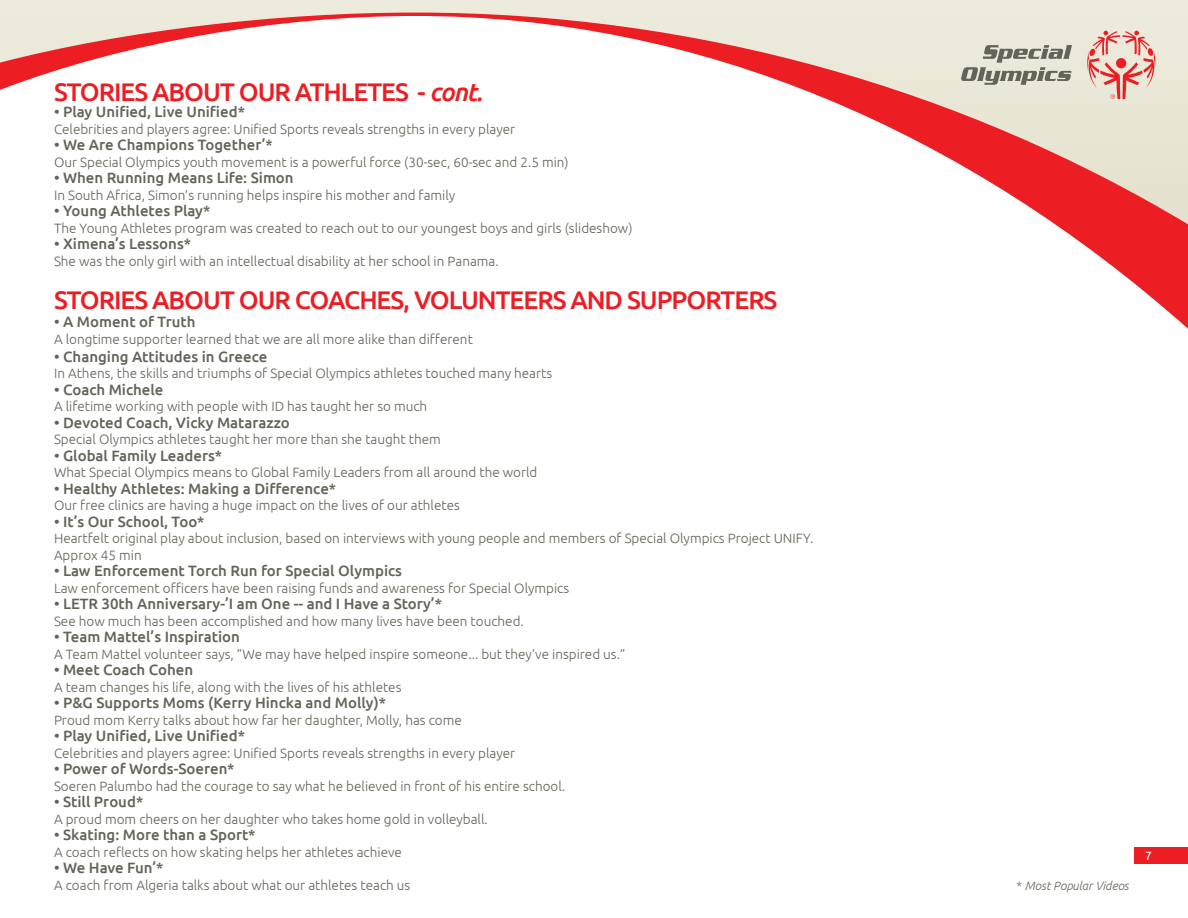
<style>
.page{position:relative;width:1188px;height:918px;background:#fff}
.page>*{position:absolute;margin:0;border:0;box-sizing:border-box;transform-origin:0 0}
.t1{font:500 25.5px "Ubuntu";letter-spacing:-.04em;color:#ed1d24}
.t2{font:500 15px "Ubuntu";color:#636359}
.t3{font:300 13.5px/16.5px "Ubuntu";color:#636359}
.t4{font:italic 300 12px "Ubuntu";color:#636359}
.t5{font:12px "Ubuntu";color:#fff}
.s1{font-style:italic}
.s2{font-style:normal}
</style>
<div class="page">
<div style="left:1134px;top:848px;width:54px;height:16px;background:#ed1d24"></div>
<svg style="left:1055px;top:224px;width:133px;height:105px"></svg>
<svg style="left:0;top:0;width:1188px;height:224px"></svg>
<svg style="left:1086px;top:31px;width:71px;height:68px;background:#eab7ac"></svg>
<svg style="left:961px;top:45px;width:111px;height:40px;background:#b9b8aa"></svg>
<h1 class="t1" style="left:54px;top:75px;width:431px">STORIES ABOUT OUR ATHLETES - <span class="s1">cont.</span></h1>
<p class="t2" style="left:54px;top:102px;width:192px">• Play Unified, Live Unified*</p>
<p class="t3" style="left:54px;top:120px;width:463px">Celebrities and players agree: Unified Sports reveals strengths in every player</p>
<p class="t2" style="left:54px;top:135px;width:220px">• We Are Champions Together’*</p>
<p class="t3" style="left:54px;top:153px;width:516px">Our Special Olympics youth movement is a powerful force (30-sec, 60-sec and 2.5 min)</p>
<p class="t2" style="left:54px;top:168px;width:241px">• When Running Means Life: Simon</p>
<p class="t3" style="left:54px;top:186px;width:403px">In South Africa, Simon’s running helps inspire his mother and family</p>
<p class="t2" style="left:54px;top:201px;width:158px">• Young Athletes Play*</p>
<p class="t3" style="left:54px;top:219px;width:580px">The Young Athletes program was created to reach out to our youngest boys and girls (slideshow)</p>
<p class="t2" style="left:54px;top:234px;width:139px">• Ximena’s Lessons*</p>
<p class="t3" style="left:54px;top:252px;width:446px">She was the only girl with an intellectual disability at her school in Panama.</p>
<h1 class="t1" style="left:54px;top:284px;width:725px">STORIES ABOUT OUR COACHES, VOLUNTEERS AND SUPPORTERS</h1>
<p class="t2" style="left:54px;top:312px;width:143px">• A Moment of Truth</p>
<p class="t3" style="left:54px;top:330px;width:420px">A longtime supporter learned that we are all more alike than different</p>
<p class="t2" style="left:54px;top:347px;width:215px">• Changing Attitudes in Greece</p>
<p class="t3" style="left:54px;top:365px;width:500px">In Athens, the skills and triumphs of Special Olympics athletes touched many hearts</p>
<p class="t2" style="left:54px;top:380px;width:111px">• Coach Michele</p>
<p class="t3" style="left:54px;top:398px;width:375px">A lifetime working with people with ID has taught her so much</p>
<p class="t2" style="left:54px;top:413px;width:237px">• Devoted Coach, Vicky Matarazzo</p>
<p class="t3" style="left:54px;top:431px;width:388px">Special Olympics athletes taught her more than she taught them</p>
<p class="t2" style="left:54px;top:446px;width:170px">• Global Family Leaders*</p>
<p class="t3" style="left:54px;top:464px;width:485px">What Special Olympics means to Global Family Leaders from all around the world</p>
<p class="t2" style="left:54px;top:479px;width:284px">• Healthy Athletes: Making a Difference*</p>
<p class="t3" style="left:54px;top:497px;width:407px">Our free clinics are having a huge impact on the lives of our athletes</p>
<p class="t2" style="left:54px;top:512px;width:152px">• It’s Our School, Too*</p>
<p class="t3" style="left:54px;top:530px;width:761px">Heartfelt original play about inclusion, based on interviews with young people and members of Special Olympics Project UNIFY.<br>Approx 45 min</p>
<p class="t2" style="left:54px;top:561px;width:350px">• Law Enforcement Torch Run for Special Olympics</p>
<p class="t3" style="left:54px;top:579px;width:517px">Law enforcement officers have been raising funds and awareness for Special Olympics</p>
<p class="t2" style="left:54px;top:594px;width:389px">• LETR 30th Anniversary-’I am One -- and I Have a Story’*</p>
<p class="t3" style="left:54px;top:612px;width:471px">See how much has been accomplished and how many lives have been touched.</p>
<p class="t2" style="left:54px;top:627px;width:188px">• Team Mattel’s Inspiration</p>
<p class="t3" style="left:54px;top:645px;width:573px">A Team Mattel volunteer says, “We may have helped inspire someone... but they’ve inspired us.”</p>
<p class="t2" style="left:54px;top:660px;width:141px">• Meet Coach Cohen</p>
<p class="t3" style="left:54px;top:678px;width:349px">A team changes his life, along with the lives of his athletes</p>
<p class="t2" style="left:54px;top:693px;width:334px">• P&amp;G Supports Moms (Kerry Hincka and Molly)*</p>
<p class="t3" style="left:54px;top:711px;width:409px">Proud mom Kerry talks about how far her daughter, Molly, has come</p>
<p class="t2" style="left:54px;top:726px;width:192px">• Play Unified, Live Unified*</p>
<p class="t3" style="left:54px;top:744px;width:463px">Celebrities and players agree: Unified Sports reveals strengths in every player</p>
<p class="t2" style="left:54px;top:759px;width:182px">• Power of Words-Soeren*</p>
<p class="t3" style="left:54px;top:777px;width:513px">Soeren Palumbo had the courage to say what he believed in front of his entire school.</p>
<p class="t2" style="left:54px;top:792px;width:91px">• Still Proud*</p>
<p class="t3" style="left:54px;top:810px;width:435px">A proud mom cheers on her daughter who takes home gold in volleyball.</p>
<p class="t2" style="left:54px;top:825px;width:203px">• Skating: More than a Sport*</p>
<p class="t3" style="left:54px;top:843px;width:350px">A coach reflects on how skating helps her athletes achieve</p>
<p class="t2" style="left:54px;top:858px;width:111px">• We Have Fun’*</p>
<p class="t3" style="left:54px;top:876px;width:358px">A coach from Algeria talks about what our athletes teach us</p>
<p class="t4" style="left:1017px;top:878px;width:114px"><span class="s2">*</span> Most Popular Videos</p>
<p class="t5" style="left:1145px;top:849px;width:8px">7</p>
</div>
